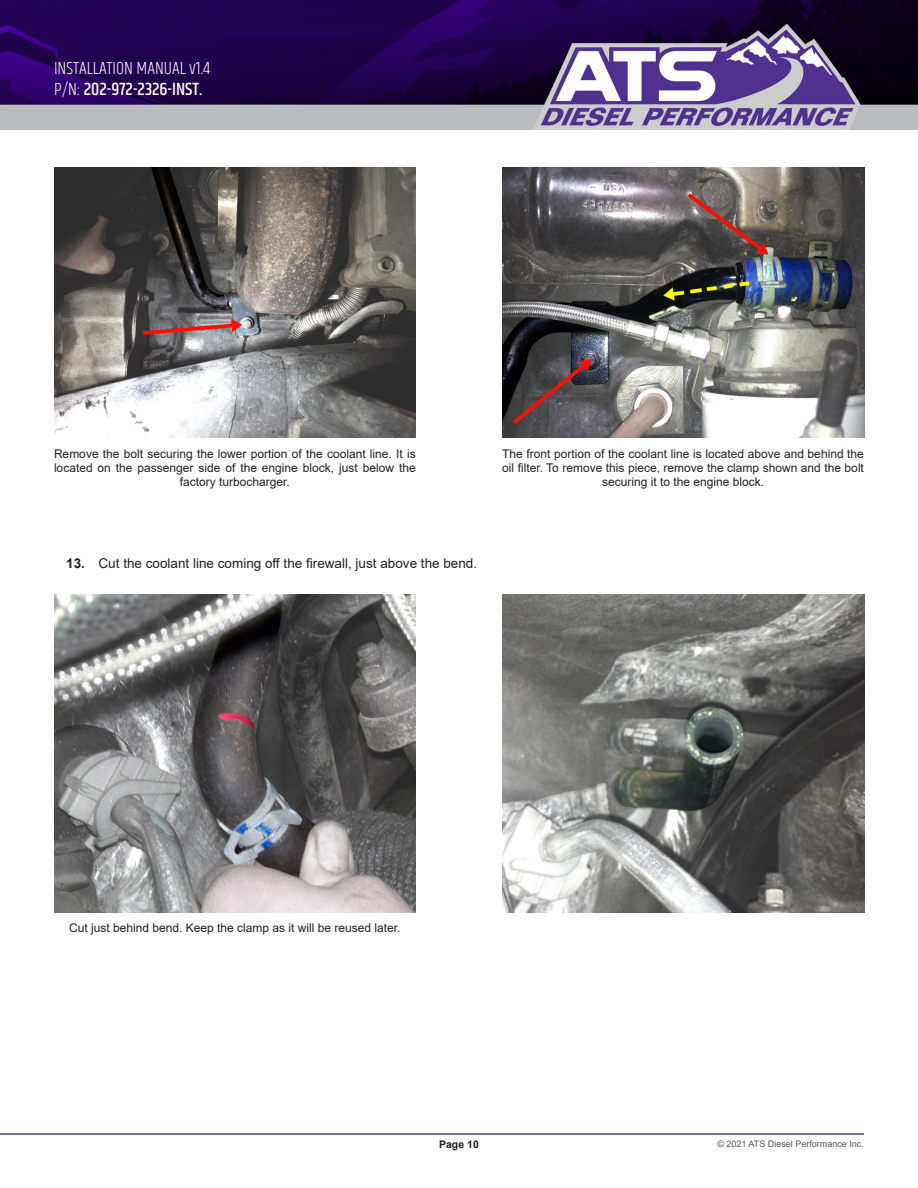
<style>
.page{position:relative;width:918px;height:1188px;background:#fff}
.page>*{position:absolute;margin:0;border:0;box-sizing:border-box;transform-origin:0 0}
.t1{font:300 18px "Khand";color:#fff}
.t2{font:500 18px "Khand";color:#fff}
.t3{font:13.5px "Arial";color:#231f20}
.t4{font:700 13.5px "Arial";color:#231f20}
.t5{font:12px/14.4px "Arial";color:#231f20;text-align:center}
.t6{font:700 10.5px "Arial";color:#231f20}
.t7{font:9px "Arial";color:#545555}
.s1{font-weight:300}
</style>
<div class="page">
<img style="left:0;top:0;width:918px;height:130px">
<hr style="left:0;top:1133px;width:864px;height:2px;background:#4c3091">
<img style="left:54px;top:167px;width:362px;height:270px">
<img style="left:502px;top:167px;width:362px;height:270px">
<img style="left:502px;top:594px;width:362px;height:318px">
<img style="left:54px;top:594px;width:362px;height:318px">
<p class="t1" style="left:54px;top:57px;width:158px">INSTALLATION MANUAL v1.4</p>
<p class="t2" style="left:54px;top:78px;width:150px"><span class="s1">P/N:</span> 202-972-2326-INST.</p>
<p class="t5" style="left:54px;top:446px;width:363px">Remove the bolt securing the lower portion of the coolant line. It is located on the passenger side of the engine block, just below the factory turbocharger.</p>
<p class="t5" style="left:502px;top:446px;width:363px">The front portion of the coolant line is located above and behind the oil filter. To remove this piece, remove the clamp shown and the bolt securing it to the engine block.</p>
<p class="t4" style="left:66px;top:554px;width:20px">13.</p>
<p class="t3" style="left:99px;top:554px;width:380px">Cut the coolant line coming off the firewall, just above the bend.</p>
<p class="t5" style="left:69px;top:921px;width:333px">Cut just behind bend. Keep the clamp as it will be reused later.</p>
<p class="t6" style="left:439px;top:1137px;width:41px">Page 10</p>
<p class="t7" style="left:717px;top:1138px;width:148px">© 2021 ATS Diesel Performance Inc.</p>
</div>
